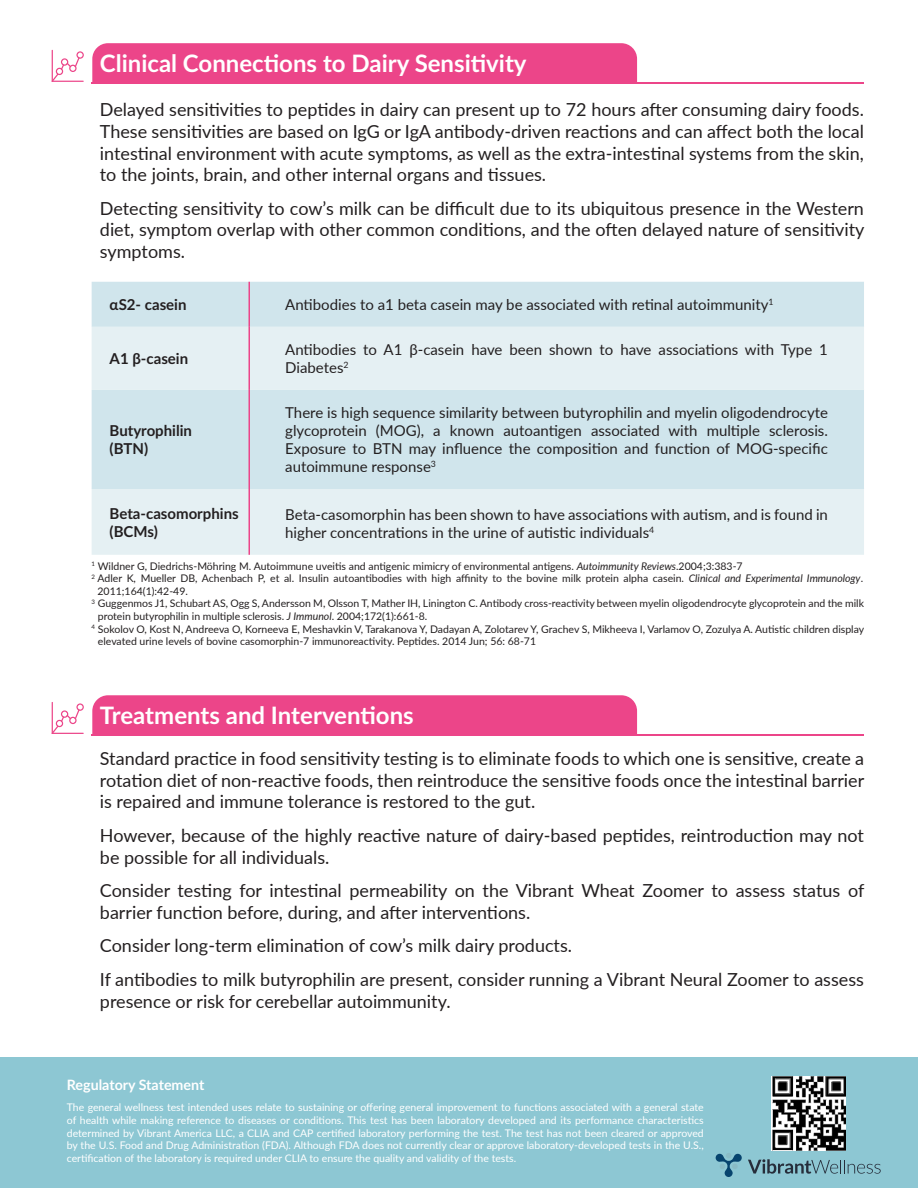
<style>
.page{position:relative;width:918px;height:1188px;background:#fff}
.page>*{position:absolute;margin:0;border:0;box-sizing:border-box;transform-origin:0 0}
.t1{font:700 24px "Lato";color:#fff}
.t2{font:18px/21.6px "Lato";color:#231f20;text-align:justify}
.t3{font:15px/18px "Lato";color:#231f20}
.t4{font:700 15px/18px "Lato";color:#231f20}
.t5{font:700 14.25px "Lato";color:#fff}
.t6{font:10.5px/12.6px "Lato";color:#231f20}
.t7{font:10.5px/12.6px "Lato";color:#fff;text-align:justify}
.s1{font-style:italic}
</style>
<div class="page">
<div style="left:92px;top:282px;width:772px;height:45px;background:#d0e5ec"></div>
<svg style="left:92px;top:327px;width:772px;height:228px;background:#dbebef"></svg>
<hr style="left:249px;top:282px;width:1px;height:45px;background:#ec4589">
<hr style="left:249px;top:327px;width:1px;height:63px;background:#ec4589">
<hr style="left:249px;top:390px;width:1px;height:99px;background:#ec4589">
<hr style="left:249px;top:489px;width:1px;height:66px;background:#ec4589">
<div style="left:92px;top:43px;width:545px;height:39px;background:#ec4589"></div>
<svg style="left:52px;top:50px;width:32px;height:32px"></svg>
<hr style="left:92px;top:82px;width:772px;height:2px;background:#ec4589">
<div style="left:92px;top:695px;width:545px;height:39px;background:#ec4589"></div>
<svg style="left:52px;top:702px;width:32px;height:32px"></svg>
<hr style="left:92px;top:734px;width:772px;height:2px;background:#ec4589">
<div style="left:0;top:1058px;width:918px;height:130px;background:#8dc7d3"></div>
<img style="left:772px;top:1076px;width:74px;height:74px">
<svg style="left:748px;top:1159px;width:133px;height:15px"></svg>
<div style="left:716px;top:1154px;width:8px;height:8px;background:#07446e;border-radius:50%"></div>
<div style="left:734px;top:1154px;width:8px;height:8px;background:#07446e;border-radius:50%"></div>
<div style="left:725px;top:1169px;width:8px;height:8px;background:#07446e;border-radius:50%"></div>
<svg style="left:720px;top:1153px;width:18px;height:17px"></svg>
<p class="t1" style="left:100px;top:46px;width:428px">Clinical Connections to Dairy Sensitivity</p>
<p class="t2" style="left:100px;top:98px;width:766px">Delayed sensitivities to peptides in dairy can present up to 72 hours after consuming dairy foods.<br>These sensitivities are based on IgG or IgA antibody-driven reactions and can affect both the local intestinal environment with acute symptoms, as well as the extra-intestinal systems from the skin, to the joints, brain, and other internal organs and tissues.</p>
<p class="t2" style="left:100px;top:197px;width:766px">Detecting sensitivity to cow’s milk can be difficult due to its ubiquitous presence in the Western diet, symptom overlap with other common conditions, and the often delayed nature of sensitivity symptoms.</p>
<p class="t4" style="left:110px;top:295px;width:78px">αS2- casein</p>
<p class="t3" style="left:285px;top:295px;width:490px">Antibodies to a1 beta casein may be associated with retinal autoimmunity<sup>1</sup></p>
<p class="t4" style="left:110px;top:349px;width:80px">A1 β-casein</p>
<p class="t3" style="left:285px;top:340px;width:544px">Antibodies to A1 β-casein have been shown to have associations with Type 1<br>Diabetes<sup>2</sup></p>
<p class="t4" style="left:110px;top:421px;width:84px">Butyrophilin (BTN)</p>
<p class="t3" style="left:285px;top:403px;width:544px;text-align:justify">There is high sequence similarity between butyrophilin and myelin oligodendrocyte glycoprotein (MOG), a known autoantigen associated with multiple sclerosis.<br>Exposure to BTN may influence the composition and function of MOG-specific autoimmune response<sup>3</sup></p>
<p class="t4" style="left:110px;top:504px;width:131px">Beta-casomorphins (BCMs)</p>
<p class="t3" style="left:285px;top:505px;width:544px">Beta-casomorphin has been shown to have associations with autism, and is found in higher concentrations in the urine of autistic individuals<sup>4</sup></p>
<p class="t6" style="left:92px;top:559px;width:653px"><sup>1</sup> Wildner G, Diedrichs-Möhring M. Autoimmune uveitis and antigenic mimicry of environmental antigens. <span class="s1">Autoimmunity Reviews</span>.2004;3:383-7</p>
<p class="t6" style="left:98px;top:572px;width:767px;text-indent:-6px"><sup>2</sup> Adler K, Mueller DB, Achenbach P, et al. Insulin autoantibodies with high affinity to the bovine milk protein alpha casein. <span class="s1">Clinical and Experimental Immunology</span>.<br>2011;164(1):42-49.</p>
<p class="t6" style="left:98px;top:597px;width:768px;text-indent:-6px"><sup>3</sup> Guggenmos J1, Schubart AS, Ogg S, Andersson M, Olsson T, Mather IH, Linington C. Antibody cross-reactivity between myelin oligodendrocyte glycoprotein and the milk protein butyrophilin in multiple sclerosis. <span class="s1">J Immunol</span>. 2004;172(1):661-8.</p>
<p class="t6" style="left:98px;top:622px;width:768px;text-indent:-6px"><sup>4</sup> Sokolov O, Kost N, Andreeva O, Korneeva E, Meshavkin V, Tarakanova Y, Dadayan A, Zolotarev Y, Grachev S, Mikheeva I, Varlamov O, Zozulya A. Autistic children display elevated urine levels of bovine casomorphin-7 immunoreactivity. Peptides. 2014 Jun; 56: 68-71</p>
<p class="t1" style="left:100px;top:698px;width:315px">Treatments and Interventions</p>
<p class="t2" style="left:100px;top:747px;width:766px">Standard practice in food sensitivity testing is to eliminate foods to which one is sensitive, create a rotation diet of non-reactive foods, then reintroduce the sensitive foods once the intestinal barrier is repaired and immune tolerance is restored to the gut.</p>
<p class="t2" style="left:100px;top:824px;width:766px">However, because of the highly reactive nature of dairy-based peptides, reintroduction may not be possible for all individuals.</p>
<p class="t2" style="left:100px;top:879px;width:766px">Consider testing for intestinal permeability on the Vibrant Wheat Zoomer to assess status of barrier function before, during, and after interventions.</p>
<p class="t2" style="left:100px;top:934px;width:474px">Consider long-term elimination of cow’s milk dairy products.</p>
<p class="t2" style="left:100px;top:968px;width:766px">If antibodies to milk butyrophilin are present, consider running a Vibrant Neural Zoomer to assess presence or risk for cerebellar autoimmunity.</p>
<p class="t5" style="left:67px;top:1074px;width:139px">Regulatory Statement</p>
<p class="t7" style="left:67px;top:1101px;width:638px">The general wellness test intended uses relate to sustaining or offering general improvement to functions associated with a general state of health while making reference to diseases or conditions. This test has been laboratory developed and its performance characteristics determined by Vibrant America LLC, a CLIA and CAP certified laboratory performing the test. The test has not been cleared or approved by the U.S. Food and Drug Administration (FDA). Although FDA does not currently clear or approve laboratory-developed tests in the U.S., certification of the laboratory is required under CLIA to ensure the quality and validity of the tests.</p>
</div>
